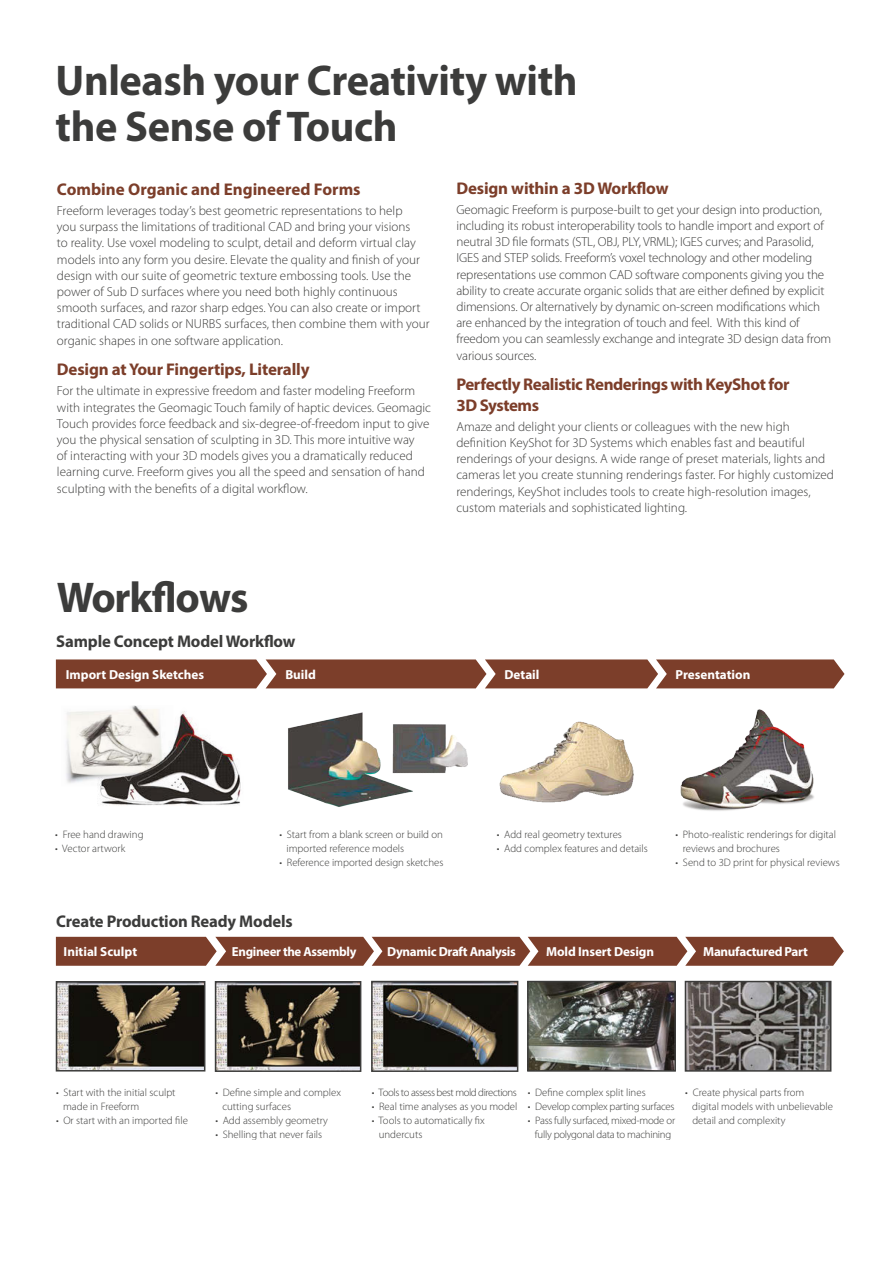
<style>
.page{position:relative;width:893px;height:1263px;background:#fff}
.page>*{position:absolute;margin:0;border:0;box-sizing:border-box;transform-origin:0 0}
.t1{font:700 43.2px/45.6px "Myriad Pro";letter-spacing:-.01em;color:#3c3c3b}
.t2{font:700 43.2px "Myriad Pro";letter-spacing:-.03em;color:#3c3c3b}
.t3{font:700 16.95px/20.4px "Myriad Pro";letter-spacing:-.01em;color:#7c3e2a}
.t4{font:700 16.95px "Myriad Pro";letter-spacing:-.01em;color:#3c3c3b}
.t5{font:300 13.05px/16.2px "Myriad Pro";color:#3c3c3b}
.t6{font:700 13.05px "Myriad Pro";letter-spacing:-.01em;color:#fff}
.t7{font:300 10.8px/14px "Myriad Pro";color:#3c3c3b}
.t8{font:300 10.8px/14px "Myriad Pro";letter-spacing:-.025em;color:#3c3c3b;text-align:center}
.t9{font:300 10.8px "Myriad Pro";letter-spacing:-.04em;color:#3c3c3b}
</style>
<div class="page">
<svg style="left:56px;top:659px;width:788px;height:29px;background:#834836"></svg>
<img style="left:66px;top:705px;width:72px;height:78px">
<img style="left:94px;top:707px;width:147px;height:99px">
<img style="left:417px;top:724px;width:51px;height:49px">
<img style="left:288px;top:712px;width:129px;height:95px">
<img style="left:680px;top:709px;width:134px;height:102px">
<img style="left:499px;top:721px;width:135px;height:82px">
<svg style="left:56px;top:937px;width:788px;height:29px;background:#834936"></svg>
<img style="left:59px;top:984px;width:143px;height:84px">
<div style="left:56px;top:981px;width:149px;height:90px;border:2px solid #3c3c3b"></div>
<img style="left:218px;top:984px;width:140px;height:85px">
<div style="left:215px;top:981px;width:146px;height:91px;border:2px solid #3c3c3b"></div>
<img style="left:374px;top:984px;width:141px;height:85px">
<div style="left:371px;top:981px;width:147px;height:91px;border:2px solid #3c3c3b"></div>
<img style="left:530px;top:984px;width:143px;height:85px">
<div style="left:527px;top:981px;width:149px;height:91px;border:2px solid #3c3c3b"></div>
<img style="left:688px;top:984px;width:140px;height:85px">
<div style="left:685px;top:981px;width:146px;height:91px;border:2px solid #3c3c3b"></div>
<h1 class="t1" style="left:56px;top:57px;width:524px">Unleash your Creativity with the Sense of Touch</h1>
<p class="t3" style="left:57px;top:178px;width:305px">Combine Organic and Engineered Forms</p>
<p class="t5" style="left:57px;top:203px;width:374px">Freeform leverages today’s best geometric representations to help<br>you surpass the limitations of traditional CAD and bring your visions<br>to reality. Use voxel modeling to sculpt, detail and deform virtual clay models into any form you desire. Elevate the quality and finish of your design with our suite of geometric texture embossing tools. Use the power of Sub D surfaces where you need both highly continuous smooth surfaces, and razor sharp edges. You can also create or import traditional CAD solids or NURBS surfaces, then combine them with your organic shapes in one software application.</p>
<p class="t3" style="left:57px;top:359px;width:254px">Design at Your Fingertips, Literally</p>
<p class="t5" style="left:57px;top:383px;width:375px">For the ultimate in expressive freedom and faster modeling Freeform with integrates the Geomagic Touch family of haptic devices. Geomagic Touch provides force feedback and six-degree-of-freedom input to give you the physical sensation of sculpting in 3D. This more intuitive way<br>of interacting with your 3D models gives you a dramatically reduced learning curve. Freeform gives you all the speed and sensation of hand sculpting with the benefits of a digital workflow.</p>
<p class="t3" style="left:456px;top:177px;width:214px">Design within a 3D Workflow</p>
<p class="t5" style="left:456px;top:202px;width:376px">Geomagic Freeform is purpose-built to get your design into production, including its robust interoperability tools to handle import and export of neutral 3D file formats (STL, OBJ, PLY, VRML); IGES curves; and Parasolid, IGES and STEP solids. Freeform’s voxel technology and other modeling representations use common CAD software components giving you the ability to create accurate organic solids that are either defined by explicit dimensions. Or alternatively by dynamic on-screen modifications which are enhanced by the integration of touch and feel. With this kind of freedom you can seamlessly exchange and integrate 3D design data from various sources.</p>
<p class="t3" style="left:456px;top:374px;width:335px">Perfectly Realistic Renderings with KeyShot for<br>3D Systems</p>
<p class="t5" style="left:456px;top:419px;width:379px">Amaze and delight your clients or colleagues with the new high definition KeyShot for 3D Systems which enables fast and beautiful renderings of your designs. A wide range of preset materials, lights and cameras let you create stunning renderings faster. For highly customized renderings, KeyShot includes tools to create high-resolution images, custom materials and sophisticated lighting.</p>
<h1 class="t2" style="left:57px;top:570px;width:193px">Workflows</h1>
<p class="t4" style="left:56px;top:630px;width:241px">Sample Concept Model Workflow</p>
<p class="t6" style="left:66px;top:666px;width:140px">Import Design Sketches</p>
<p class="t6" style="left:285px;top:666px;width:32px">Build</p>
<p class="t6" style="left:504px;top:666px;width:36px">Detail</p>
<p class="t6" style="left:676px;top:666px;width:76px">Presentation</p>
<p class="t7" style="left:55px;top:828px;width:90px">• Free hand drawing</p>
<p class="t7" style="left:55px;top:842px;width:72px">• Vector artwork</p>
<p class="t7" style="left:287px;top:828px;width:158px;text-indent:-7px">• Start from a blank screen or build on imported reference models</p>
<p class="t7" style="left:279px;top:856px;width:165px">• Reference imported design sketches</p>
<p class="t4" style="left:56px;top:910px;width:238px">Create Production Ready Models</p>
<p class="t7" style="left:497px;top:828px;width:127px">• Add real geometry textures</p>
<p class="t7" style="left:497px;top:842px;width:152px">• Add complex features and details</p>
<p class="t7" style="left:683px;top:828px;width:155px;text-indent:-7px">• Photo-realistic renderings for digital reviews and brochures</p>
<p class="t7" style="left:676px;top:856px;width:166px">• Send to 3D print for physical reviews</p>
<p class="t6" style="left:64px;top:943px;width:75px">Initial Sculpt</p>
<p class="t6" style="left:232px;top:943px;width:126px">Engineer the Assembly</p>
<p class="t6" style="left:387px;top:943px;width:130px">Dynamic Draft Analysis</p>
<p class="t6" style="left:546px;top:943px;width:109px">Mold Insert Design</p>
<p class="t6" style="left:703px;top:943px;width:106px">Manufactured Part</p>
<p class="t7" style="left:63px;top:1085px;width:114px;text-indent:-7px">• Start with the initial sculpt made in Freeform</p>
<p class="t7" style="left:56px;top:1113px;width:133px">• Or start with an imported file</p>
<p class="t7" style="left:222px;top:1085px;width:120px;text-indent:-7px">• Define simple and complex cutting surfaces</p>
<p class="t7" style="left:215px;top:1113px;width:114px">• Add assembly geometry</p>
<p class="t7" style="left:215px;top:1127px;width:108px">• Shelling that never fails</p>
<p class="t9" style="left:372px;top:1086px;width:147px">• Tools to assess best mold directions</p>
<p class="t7" style="left:372px;top:1099px;width:147px">• Real time analyses as you model</p>
<p class="t7" style="left:379px;top:1113px;width:107px;text-indent:-7px">• Tools to automatically fix undercuts</p>
<p class="t7" style="left:528px;top:1085px;width:119px">• Define complex split lines</p>
<p class="t8" style="left:528px;top:1099px;width:148px">• Develop complex parting surfaces</p>
<p class="t8" style="left:528px;top:1113px;width:149px">• Pass fully surfaced, mixed-mode or fully polygonal data to machining</p>
<p class="t7" style="left:692px;top:1085px;width:142px;text-indent:-7px">• Create physical parts from digital models with unbelievable detail and complexity</p>
</div>
